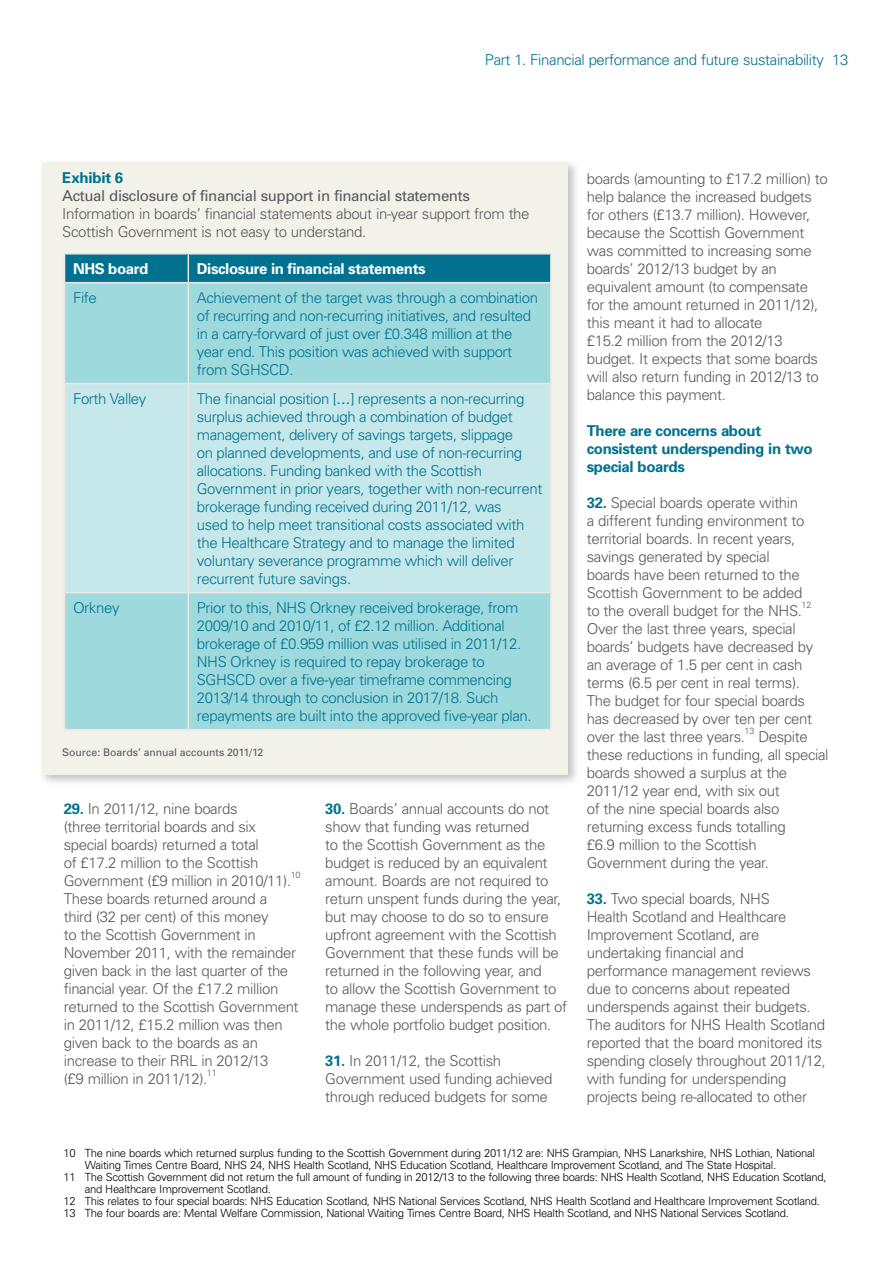
<style>
.page{position:relative;width:893px;height:1263px;background:#fff}
.page>*{position:absolute;margin:0;border:0;box-sizing:border-box;transform-origin:0 0}
.Exhibit_-_Heading_4{font:300 15px/18px "Univers";letter-spacing:-.025em;color:#58595b}
.t1{font:300 15px/18px "Univers";letter-spacing:-.025em;color:#00728f}
._15-Subhead_1{font:700 15px/18px "Univers";letter-spacing:-.025em;color:#00728f}
.Exhibit_-_Heading_4-2{font:15px "Univers";letter-spacing:-.025em;color:#58595b}
.t2{font:700 15px "Univers";letter-spacing:-.025em;color:#fff}
.Exhibit_-_Heading_3{font:700 15px "Univers";letter-spacing:-.01em;color:#00728f}
.t3{font:300 11.25px/12px "Univers";letter-spacing:-.025em;color:#000}
.Source{font:10.5px "Univers";letter-spacing:-.005em;color:#58595b}
.t4{font:300 9px "Univers";letter-spacing:-.025em;color:#58595b}
.s1{font-family:"Arial";font-weight:400;font-size:16.5px}
.s2{font-weight:700;color:#00728f}
</style>
<div class="page">
<div style="left:39px;top:158px;width:542px;height:629px;background:#000;opacity:.25"></div>
<div style="left:43px;top:162px;width:525px;height:612px;background:#f2f1ea"></div>
<div style="left:65px;top:283px;width:485px;height:446px;background:#9ed9de"></div>
<div style="left:65px;top:384px;width:485px;height:208px;background:#c7e8ea"></div>
<hr style="left:64px;top:253px;width:124px;height:1px;background:#ece7e2">
<hr style="left:188px;top:253px;width:364px;height:1px;background:#ece7e2">
<svg style="left:64px;top:254px;width:486px;height:28px;background:#077591"></svg>
<hr style="left:550px;top:254px;width:2px;height:28px;background:#ece7e2">
<hr style="left:64px;top:282px;width:124px;height:1px;background:#ece7e2">
<hr style="left:64px;top:283px;width:1px;height:100px;background:#ece7e2">
<hr style="left:188px;top:282px;width:364px;height:1px;background:#ece7e2">
<hr style="left:188px;top:283px;width:1px;height:100px;background:#ece7e2">
<hr style="left:550px;top:283px;width:2px;height:100px;background:#ece7e2">
<hr style="left:64px;top:383px;width:124px;height:1px;background:#ece7e2">
<hr style="left:64px;top:384px;width:1px;height:208px;background:#ece7e2">
<hr style="left:188px;top:383px;width:364px;height:1px;background:#ece7e2">
<hr style="left:188px;top:384px;width:1px;height:208px;background:#ece7e2">
<hr style="left:550px;top:384px;width:2px;height:208px;background:#ece7e2">
<hr style="left:64px;top:592px;width:124px;height:1px;background:#ece7e2">
<hr style="left:64px;top:593px;width:1px;height:136px;background:#ece7e2">
<hr style="left:188px;top:592px;width:364px;height:1px;background:#ece7e2">
<hr style="left:188px;top:593px;width:1px;height:136px;background:#ece7e2">
<hr style="left:550px;top:593px;width:2px;height:136px;background:#ece7e2">
<hr style="left:64px;top:729px;width:124px;height:1px;background:#ece7e2">
<hr style="left:188px;top:729px;width:364px;height:1px;background:#ece7e2">
<p class="t1" style="left:485px;top:51px;width:365px">Part 1. Financial performance and future sustainability 13</p>
<p class="Exhibit_-_Heading_3" style="left:62px;top:169px;width:62px">Exhibit 6</p>
<p class="Exhibit_-_Heading_4-2" style="left:62px;top:187px;width:409px">Actual disclosure of financial support in financial statements</p>
<p class="Exhibit_-_Heading_4" style="left:62px;top:205px;width:469px">Information in boards’ financial statements about in-year support from the<br>Scottish Government is not easy to understand.</p>
<p class="t2" style="left:73px;top:260px;width:77px">NHS board</p>
<p class="t2" style="left:197px;top:260px;width:230px">Disclosure in financial statements</p>
<p class="t1" style="left:73px;top:289px;width:25px">Fife</p>
<p class="t1" style="left:197px;top:289px;width:343px">Achievement of the target was through a combination of recurring and non-recurring initiatives, and resulted in a carry-forward of just over £0.348 million at the year end. This position was achieved with support from SGHSCD.</p>
<p class="t1" style="left:73px;top:390px;width:75px">Forth Valley</p>
<p class="t1" style="left:197px;top:390px;width:347px">The financial position [<span class="s1">...</span>] represents a non-recurring surplus achieved through a combination of budget management, delivery of savings targets, slippage<br>on planned developments, and use of non-recurring allocations. Funding banked with the Scottish Government in prior years, together with non-recurrent brokerage funding received during 2011/12, was<br>used to help meet transitional costs associated with the Healthcare Strategy and to manage the limited voluntary severance programme which will deliver recurrent future savings.</p>
<p class="t1" style="left:73px;top:599px;width:48px">Orkney</p>
<p class="t1" style="left:197px;top:599px;width:336px">Prior to this, NHS Orkney received brokerage, from 2009/10 and 2010/11, of £2.12 million. Additional brokerage of £0.959 million was utilised in 2011/12.<br>NHS Orkney is required to repay brokerage to SGHSCD over a five-year timeframe commencing 2013/14 through to conclusion in 2017/18. Such repayments are built into the approved five-year plan.</p>
<p class="Source" style="left:62px;top:746px;width:203px">Source: Boards’ annual accounts 2011/12</p>
<p class="Exhibit_-_Heading_4" style="left:64px;top:800px;width:229px"><span class="s2">29.</span> In 2011/12, nine boards<br>(three territorial boards and six special boards) returned a total<br>of £17.2 million to the Scottish<br>Government (£9 million in 2010/11).</p>
<p class="t4" style="left:291px;top:870px;width:11px">10</p>
<p class="Exhibit_-_Heading_4" style="left:64px;top:890px;width:236px">These boards returned around a third (32 per cent) of this money<br>to the Scottish Government in<br>November 2011, with the remainder given back in the last quarter of the financial year. Of the £17.2 million returned to the Scottish Government in 2011/12, £15.2 million was then given back to the boards as an increase to their RRL in 2012/13<br>(£9 million in 2011/12).</p>
<p class="t4" style="left:207px;top:1068px;width:11px">11</p>
<p class="Exhibit_-_Heading_4" style="left:325px;top:800px;width:243px"><span class="s2">30.</span> Boards’ annual accounts do not show that funding was returned<br>to the Scottish Government as the budget is reduced by an equivalent amount. Boards are not required to return unspent funds during the year, but may choose to do so to ensure upfront agreement with the Scottish Government that these funds will be returned in the following year, and<br>to allow the Scottish Government to manage these underspends as part of the whole portfolio budget position.</p>
<p class="Exhibit_-_Heading_4" style="left:325px;top:1052px;width:229px"><span class="s2">31.</span> In 2011/12, the Scottish<br>Government used funding achieved through reduced budgets for some</p>
<p class="Exhibit_-_Heading_4" style="left:587px;top:170px;width:242px">boards (amounting to £17.2 million) to help balance the increased budgets for others (£13.7 million). However, because the Scottish Government was committed to increasing some boards’ 2012/13 budget by an equivalent amount (to compensate for the amount returned in 2011/12), this meant it had to allocate<br>£15.2 million from the 2012/13 budget. It expects that some boards will also return funding in 2012/13 to balance this payment.</p>
<p class="_15-Subhead_1" style="left:587px;top:422px;width:227px">There are concerns about consistent underspending in two special boards</p>
<p class="Exhibit_-_Heading_4" style="left:587px;top:494px;width:219px"><span class="s2">32.</span> Special boards operate within a different funding environment to territorial boards. In recent years, savings generated by special boards have been returned to the Scottish Government to be added to the overall budget for the NHS.</p>
<p class="t4" style="left:802px;top:600px;width:11px">12</p>
<p class="Exhibit_-_Heading_4" style="left:587px;top:620px;width:228px">Over the last three years, special boards’ budgets have decreased by an average of 1.5 per cent in cash terms (6.5 per cent in real terms).<br>The budget for four special boards has decreased by over ten per cent over the last three years.</p>
<p class="t4" style="left:745px;top:726px;width:11px">13</p>
<p class="Exhibit_-_Heading_4" style="left:587px;top:728px;width:243px;text-indent:172px">Despite these reductions in funding, all special boards showed a surplus at the<br>2011/12 year end, with six out<br>of the nine special boards also returning excess funds totalling<br>£6.9 million to the Scottish<br>Government during the year.</p>
<p class="Exhibit_-_Heading_4" style="left:587px;top:890px;width:241px"><span class="s2">33.</span> Two special boards, NHS<br>Health Scotland and Healthcare Improvement Scotland, are undertaking financial and performance management reviews due to concerns about repeated underspends against their budgets.<br>The auditors for NHS Health Scotland reported that the board monitored its spending closely throughout 2011/12, with funding for underspending projects being re-allocated to other</p>
<p class="t3" style="left:85px;top:1147px;width:732px;text-indent:-21px">10 The nine boards which returned surplus funding to the Scottish Government during 2011/12 are: NHS Grampian, NHS Lanarkshire, NHS Lothian, National<br>Waiting Times Centre Board, NHS 24, NHS Health Scotland, NHS Education Scotland, Healthcare Improvement Scotland, and The State Hospital.</p>
<p class="t3" style="left:85px;top:1171px;width:743px;text-indent:-21px">11 The Scottish Government did not return the full amount of funding in 2012/13 to the following three boards: NHS Health Scotland, NHS Education Scotland, and Healthcare Improvement Scotland.</p>
<p class="t3" style="left:63px;top:1195px;width:758px">12 This relates to four special boards: NHS Education Scotland, NHS National Services Scotland, NHS Health Scotland and Healthcare Improvement Scotland.</p>
<p class="t3" style="left:63px;top:1207px;width:727px">13 The four boards are: Mental Welfare Commission, National Waiting Times Centre Board, NHS Health Scotland, and NHS National Services Scotland.</p>
</div>
